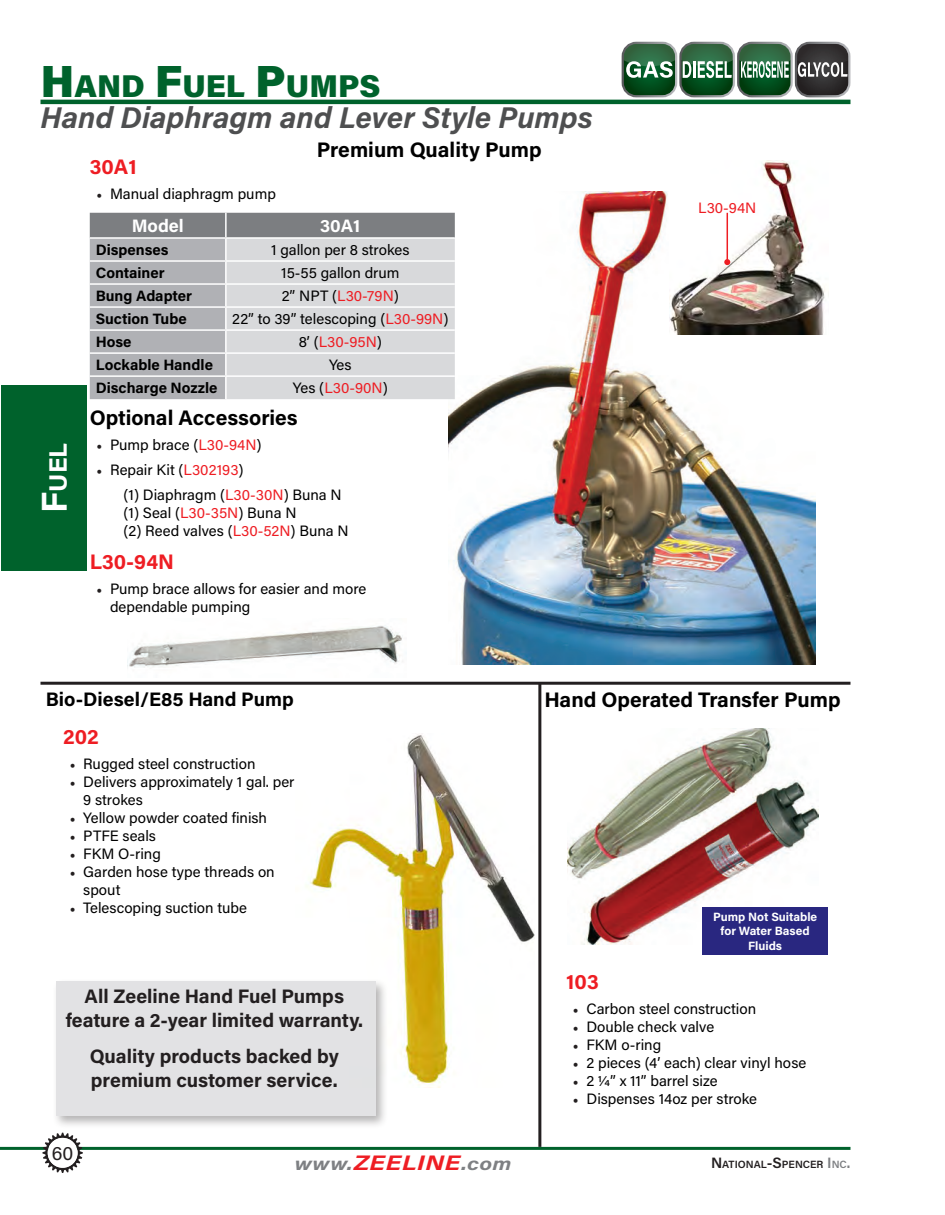
<style>
.page{position:relative;width:945px;height:1215px;background:#fff}
.page>*{position:absolute;margin:0;border:0;box-sizing:border-box;transform-origin:0 0}
.t1{font:900 31.5px "Acumin Pro";color:#00622c}
.t2{font:italic 700 30px "Acumin Pro";color:#4e4f50}
.t3{font:700 25.2px "Acumin Pro";color:#fff}
.t4{font:700 21px "Acumin Pro";color:#000}
.t5{font:700 21px "Acumin Pro";letter-spacing:.005em;color:#ee1d23}
.t6{font:700 19.5px/23.4px "Acumin Pro";color:#231f20;text-align:center}
.t7{font:700 19.5px "Acumin Pro";color:#000}
.t8{font:19.5px "Acumin Pro";color:#231f20}
.t9{font:italic 700 18px "Acumin Pro";letter-spacing:.02em;color:#7e8083;scale:1.25 1}
.t10{font:700 18px "Acumin Pro";color:#fff}
.t11{font:15px/18px "Acumin Pro";color:#000}
.t12{font:700 15px "Acumin Pro";color:#000}
.t13{font:15px "Acumin Pro";color:#ee1d23}
.t14{font:700 12px/14.4px "Acumin Pro";color:#fff;text-align:center}
.t15{font:600 10.5px "Acumin Pro";color:#231f20}
.s1{font-size:45px}
.s2{font-family:"Minion Pro";color:#231f20}
.s3{font-size:36px}
.s4{color:#ee1d23}
.s5{color:#000}
.s6{font-size:21px;color:#ee1d23}
.s7{font-size:15px}
.s8{font-size:15px;color:#7e8083}
.s9{color:#7e8083}
</style>
<div class="page">
<hr style="left:40px;top:100px;width:810px;height:4px;background:#00622c">
<hr style="left:0;top:1147px;width:850px;height:3px;background:#00622c">
<div style="left:1px;top:385px;width:85px;height:186px;background:#00622c"></div>
<svg style="left:42px;top:1133px;width:41px;height:40px"></svg>
<div style="left:48px;top:1138px;width:30px;height:30px;background:#fff;border-radius:50%"></div>
<img style="left:306px;top:734px;width:228px;height:354px">
<img style="left:568px;top:729px;width:250px;height:216px">
<div style="left:679px;top:42px;width:56px;height:55px;border:2px solid #fff;border-radius:13px"></div>
<div style="left:622px;top:42px;width:55px;height:55px;border:2px solid #fff;border-radius:13px"></div>
<div style="left:737px;top:42px;width:56px;height:55px;border:2px solid #fff;border-radius:13px"></div>
<div style="left:795px;top:42px;width:55px;height:55px;border:2px solid #fff;border-radius:13px"></div>
<svg style="left:622px;top:43px;width:228px;height:53px;background:#557660"></svg>
<img style="left:449px;top:191px;width:367px;height:473px">
<img style="left:127px;top:626px;width:276px;height:42px">
<img style="left:670px;top:161px;width:155px;height:173px">
<svg style="left:90px;top:213px;width:365px;height:186px;background:#bebfc2"></svg>
<hr style="left:225px;top:213px;width:2px;height:24px;background:#fff">
<hr style="left:90px;top:237px;width:136px;height:2px;background:#fff">
<hr style="left:226px;top:237px;width:229px;height:2px;background:#fff">
<hr style="left:225px;top:239px;width:2px;height:21px;background:#fff">
<hr style="left:90px;top:260px;width:136px;height:2px;background:#fff">
<hr style="left:226px;top:260px;width:229px;height:2px;background:#fff">
<hr style="left:225px;top:262px;width:2px;height:21px;background:#fff">
<hr style="left:90px;top:283px;width:136px;height:2px;background:#fff">
<hr style="left:226px;top:283px;width:229px;height:2px;background:#fff">
<hr style="left:225px;top:285px;width:2px;height:21px;background:#fff">
<hr style="left:90px;top:306px;width:136px;height:2px;background:#fff">
<hr style="left:226px;top:306px;width:229px;height:2px;background:#fff">
<hr style="left:225px;top:308px;width:2px;height:21px;background:#fff">
<hr style="left:90px;top:329px;width:136px;height:2px;background:#fff">
<hr style="left:226px;top:329px;width:229px;height:2px;background:#fff">
<hr style="left:225px;top:331px;width:2px;height:21px;background:#fff">
<hr style="left:90px;top:352px;width:136px;height:2px;background:#fff">
<hr style="left:226px;top:352px;width:229px;height:2px;background:#fff">
<hr style="left:225px;top:354px;width:2px;height:21px;background:#fff">
<hr style="left:90px;top:375px;width:136px;height:2px;background:#fff">
<hr style="left:226px;top:375px;width:229px;height:2px;background:#fff">
<hr style="left:225px;top:377px;width:2px;height:22px;background:#fff">
<hr style="left:727px;top:213px;width:1px;height:49px;background:#ee1d23">
<svg style="left:724px;top:259px;width:6px;height:6px"></svg>
<hr style="left:40px;top:682px;width:810px;height:3px;background:#231f20">
<div style="left:703px;top:907px;width:125px;height:48px;background:#292780"></div>
<svg style="left:56px;top:978px;width:332px;height:147px"></svg>
<div style="left:56px;top:982px;width:319px;height:134px;background:#e2e2e4"></div>
<hr style="left:538px;top:683px;width:3px;height:464px;background:#231f20">
<p class="t1" style="left:40px;top:63px;width:342px"><span class="s1">H</span>AND <span class="s1">F</span>UEL <span class="s1">P</span>UMPS</p>
<p class="t2" style="left:40px;top:97px;width:554px">Hand Diaphragm and Lever Style Pumps</p>
<p class="t5" style="left:90px;top:152px;width:49px">30A1</p>
<p class="t11" style="left:97px;top:184px;width:181px"><span class="s2">•</span> Manual diaphragm pump</p>
<p class="t4" style="left:317px;top:135px;width:226px">Premium Quality Pump</p>
<h3 class="t3" style="left:40px;top:513px;width:71px;rotate:-90deg"><span class="s3">F</span>uel</h3>
<p class="t10" style="left:132px;top:213px;width:54px">Model</p>
<p class="t10" style="left:320px;top:213px;width:42px">30A1</p>
<p class="t12" style="left:96px;top:239px;width:74px">Dispenses</p>
<p class="t11" style="left:271px;top:240px;width:140px">1 gallon per 8 strokes</p>
<p class="t12" style="left:96px;top:262px;width:71px">Container</p>
<p class="t11" style="left:281px;top:263px;width:120px">15-55 gallon drum</p>
<p class="t12" style="left:96px;top:285px;width:98px">Bung Adapter</p>
<p class="t11" style="left:282px;top:286px;width:119px">2” NPT (<span class="s4">L30-79N</span>)</p>
<p class="t12" style="left:96px;top:308px;width:93px">Suction Tube</p>
<p class="t11" style="left:232px;top:309px;width:218px">22” to 39” telescoping (<span class="s4">L30-99N</span>)</p>
<p class="t12" style="left:96px;top:331px;width:37px">Hose</p>
<p class="t13" style="left:299px;top:331px;width:85px"><span class="s5">8’ (</span>L30-95N<span class="s5">)</span></p>
<p class="t12" style="left:96px;top:354px;width:119px">Lockable Handle</p>
<p class="t11" style="left:329px;top:355px;width:24px">Yes</p>
<p class="t12" style="left:96px;top:377px;width:123px">Discharge Nozzle</p>
<p class="t13" style="left:293px;top:378px;width:96px"><span class="s5">Yes (</span>L30-90N<span class="s5">)</span></p>
<p class="t4" style="left:90px;top:403px;width:210px">Optional Accessories</p>
<p class="t11" style="left:97px;top:435px;width:167px"><span class="s2">•</span> Pump brace (<span class="s4">L30-94N</span>)</p>
<p class="t11" style="left:97px;top:460px;width:148px"><span class="s2">•</span> Repair Kit (<span class="s4">L302193</span>)</p>
<p class="t11" style="left:124px;top:485px;width:220px">(1) Diaphragm (<span class="s4">L30-30N</span>) Buna N</p>
<p class="t11" style="left:124px;top:503px;width:175px">(1) Seal (<span class="s4">L30-35N</span>) Buna N</p>
<p class="t11" style="left:124px;top:521px;width:227px">(2) Reed valves (<span class="s4">L30-52N</span>) Buna N</p>
<p class="t5" style="left:90px;top:547px;width:86px">L30-94N</p>
<p class="t11" style="left:110px;top:579px;width:258px;text-indent:-14px"><span class="s2">•</span> Pump brace allows for easier and more dependable pumping</p>
<p class="t13" style="left:698px;top:197px;width:60px">L30-94N</p>
<p class="t7" style="left:46px;top:686px;width:249px">Bio-Diesel/E85 Hand Pump</p>
<p class="t4" style="left:544px;top:685px;width:298px">Hand Operated Transfer Pump</p>
<p class="t5" style="left:63px;top:722px;width:37px">202</p>
<p class="t11" style="left:70px;top:754px;width:187px"><span class="s2">•</span> Rugged steel construction</p>
<p class="t11" style="left:83px;top:772px;width:213px;text-indent:-14px"><span class="s2">•</span> Delivers approximately 1 gal. per<br>9 strokes</p>
<p class="t11" style="left:70px;top:808px;width:199px"><span class="s2">•</span> Yellow powder coated finish</p>
<p class="t11" style="left:70px;top:826px;width:88px"><span class="s2">•</span> PTFE seals</p>
<p class="t11" style="left:70px;top:844px;width:93px"><span class="s2">•</span> FKM O-ring</p>
<p class="t11" style="left:83px;top:862px;width:193px;text-indent:-14px"><span class="s2">•</span> Garden hose type threads on spout</p>
<p class="t11" style="left:70px;top:898px;width:179px"><span class="s2">•</span> Telescoping suction tube</p>
<p class="t6" style="left:66px;top:984px;width:299px">All Zeeline Hand Fuel Pumps feature a 2-year limited warranty.</p>
<p class="t6" style="left:90px;top:1044px;width:251px;text-align:left">Quality products backed by premium customer service.</p>
<p class="t14" style="left:713px;top:909px;width:106px">Pump Not Suitable for Water Based<br>Fluids</p>
<p class="t5" style="left:566px;top:967px;width:34px">103</p>
<p class="t11" style="left:573px;top:999px;width:185px"><span class="s2">•</span> Carbon steel construction</p>
<p class="t11" style="left:573px;top:1017px;width:143px"><span class="s2">•</span> Double check valve</p>
<p class="t11" style="left:573px;top:1035px;width:90px"><span class="s2">•</span> FKM o-ring</p>
<p class="t11" style="left:573px;top:1053px;width:235px"><span class="s2">•</span> 2 pieces (4’ each) clear vinyl hose</p>
<p class="t11" style="left:573px;top:1071px;width:146px"><span class="s2">•</span> 2 1/4” x 11” barrel size</p>
<p class="t11" style="left:573px;top:1089px;width:186px"><span class="s2">•</span> Dispenses 14oz per stroke</p>
<h3 class="t8" style="left:52px;top:1140px;width:23px">60</h3>
<p class="t9" style="left:295px;top:1151px;width:175px">www.<span class="s6">ZEELINE</span>.com</p>
<p class="t15" style="left:711px;top:1157px;width:141px"><span class="s7">N</span>ATIONAL<span class="s7">-S</span>PENCER <span class="s8">I</span> <span class="s9">NC</span><span class="s8">.</span></p>
</div>
